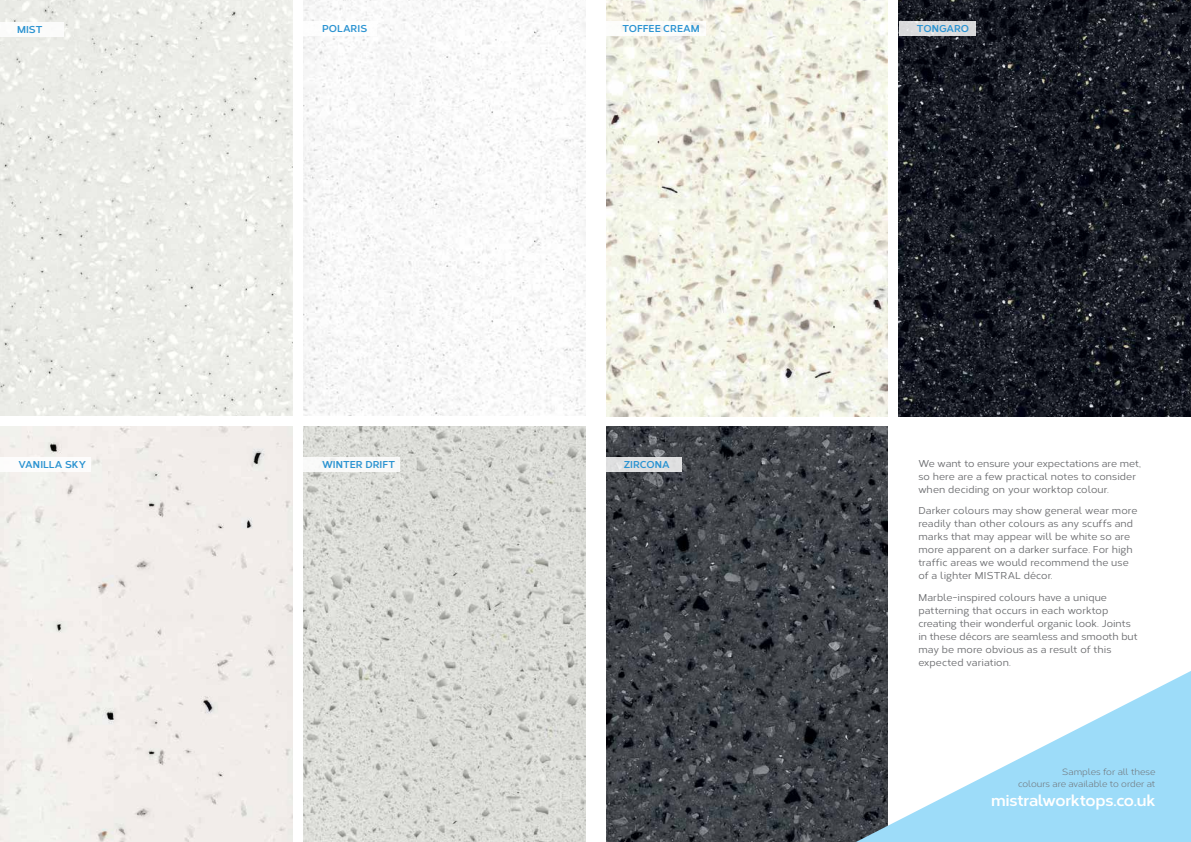
<style>
.page{position:relative;width:1191px;height:842px;background:#fff}
.page>*{position:absolute;margin:0;border:0;box-sizing:border-box;transform-origin:0 0}
.t1{font:700 16px "Corbert";letter-spacing:-.015em;color:#fff}
.t2{font:500 10px/13px "Corbert";letter-spacing:.005em;color:#6d6e71}
.t3{font:700 10px "Corbert";letter-spacing:-.005em;color:#2b93d1}
.t4{font:9px/12px "Corbert";letter-spacing:-.005em;color:#6d6e71;text-align:right}
</style>
<div class="page">
<div style="left:0;top:426px;width:292px;height:416px;background:#f2edea"></div>
<div style="left:0;top:457px;width:91px;height:14px;background:#fff"></div>
<img style="left:303px;top:426px;width:282px;height:416px">
<div style="left:303px;top:457px;width:97px;height:14px;background:#f9f9f8"></div>
<img style="left:303px;top:0;width:282px;height:415px">
<div style="left:303px;top:21px;width:74px;height:15px;background:#fff"></div>
<img style="left:0;top:0;width:292px;height:415px">
<div style="left:0;top:22px;width:64px;height:14px;background:#fff"></div>
<img style="left:899px;top:0;width:292px;height:416px">
<div style="left:899px;top:21px;width:76px;height:15px;background:#dadadc"></div>
<img style="left:606px;top:426px;width:281px;height:416px">
<div style="left:605px;top:457px;width:77px;height:14px;background:#dfe0e1"></div>
<img style="left:606px;top:0;width:281px;height:416px">
<svg style="left:856px;top:671px;width:335px;height:171px;fill:#9ddcf9"></svg>
<div style="left:604px;top:21px;width:102px;height:15px;background:#fff"></div>
<p class="t3" style="left:17px;top:22px;width:27px">MIST</p>
<p class="t3" style="left:322px;top:21px;width:47px">POLARIS</p>
<p class="t3" style="left:917px;top:21px;width:54px">TONGARO</p>
<p class="t3" style="left:622px;top:21px;width:79px">TOFFEE CREAM</p>
<p class="t3" style="left:19px;top:457px;width:69px">VANILLA SKY</p>
<p class="t3" style="left:322px;top:457px;width:75px">WINTER DRIFT</p>
<p class="t3" style="left:624px;top:457px;width:47px">ZIRCONA</p>
<p class="t2" style="left:918px;top:456px;width:224px">We want to ensure your expectations are met, so here are a few practical notes to consider when deciding on your worktop colour.</p>
<p class="t2" style="left:918px;top:503px;width:220px">Darker colours may show general wear more readily than other colours as any scuffs and marks that may appear will be white so are more apparent on a darker surface. For high traffic areas we would recommend the use of a lighter MISTRAL décor.</p>
<p class="t2" style="left:918px;top:590px;width:221px">Marble-inspired colours have a unique patterning that occurs in each worktop creating their wonderful organic look. Joints in these décors are seamless and smooth but may be more obvious as a result of this expected variation.</p>
<p class="t4" style="left:1018px;top:765px;width:139px">Samples for all these<br>colours are available to order at</p>
<h1 class="t1" style="left:991px;top:788px;width:166px">mistralworktops.co.uk</h1>
</div>
